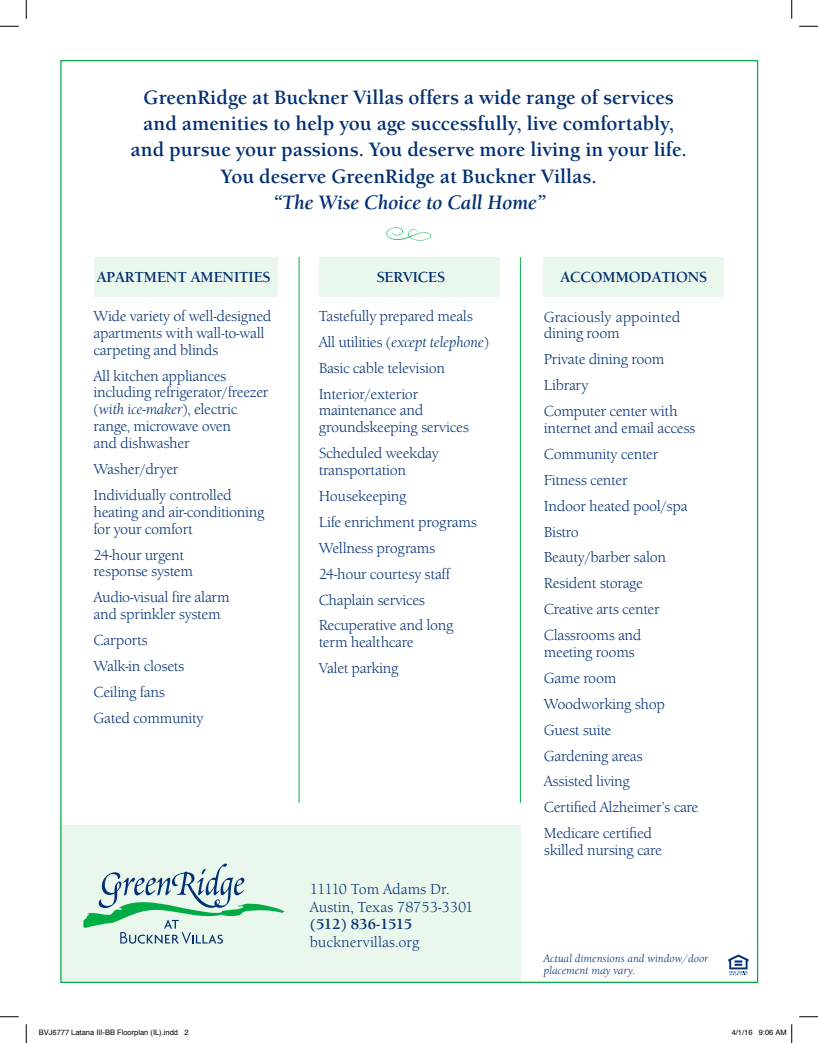
<style>
.page{position:relative;width:818px;height:1043px;background:#fff}
.page>*{position:absolute;margin:0;border:0;box-sizing:border-box;transform-origin:0 0}
.t1{font:700 20px/26.2px "Berkeley Old Style Itc T";color:#002f73;text-align:center}
.t2{font:italic 700 20px "Berkeley Old Style Itc T";color:#002f73}
.t3{font:15px/25.9px "Berkeley Old Style Itc T";letter-spacing:-.02em;color:#002f73}
.t4{font:15px/17.5px "Berkeley Old Style Itc T";color:#002f73}
.t5{font:700 15px "Berkeley Old Style Itc T";color:#002f73}
.t6{font:700 15px "Berkeley Old Style Itc T";letter-spacing:-.025em;color:#002f73}
.t7{font:italic 11.25px/12.5px "Berkeley Old Style Itc T";color:#002f73}
.t8{font:7.5px "Helvetica";color:#000}
.s1{font-style:italic}
</style>
<div class="page">
<div style="left:60px;top:825px;width:460px;height:157px;background:#eaf7ec"></div>
<svg style="left:83px;top:863px;width:201px;height:80px"></svg>
<svg style="left:728px;top:954px;width:20px;height:21px"></svg>
<div style="left:94px;top:257px;width:184px;height:39px;background:#eaf7ec"></div>
<div style="left:543px;top:257px;width:180px;height:39px;background:#eaf7ec"></div>
<div style="left:319px;top:257px;width:180px;height:39px;background:#eaf7ec"></div>
<hr style="left:299px;top:257px;width:1px;height:545px;background:#00ad44">
<hr style="left:520px;top:257px;width:1px;height:545px;background:#00ad44">
<svg style="left:386px;top:227px;width:45px;height:14px"></svg>
<svg style="left:0;top:25px;width:19px;height:2px"></svg>
<svg style="left:799px;top:25px;width:19px;height:2px"></svg>
<svg style="left:0;top:1016px;width:19px;height:1px"></svg>
<svg style="left:799px;top:1016px;width:19px;height:1px"></svg>
<svg style="left:25px;top:0;width:2px;height:19px"></svg>
<svg style="left:25px;top:1024px;width:2px;height:18px"></svg>
<svg style="left:791px;top:0;width:1px;height:19px"></svg>
<svg style="left:791px;top:1024px;width:1px;height:18px"></svg>
<h1 class="t1" style="left:131px;top:84px;width:557px">GreenRidge at Buckner Villas offers a wide range of services and amenities to help you age successfully, live comfortably, and pursue your passions. You deserve more living in your life.<br>You deserve GreenRidge at Buckner Villas.</h1>
<h1 class="t2" style="left:272px;top:190px;width:274px">“The Wise Choice to Call Home”</h1>
<p class="t5" style="left:97px;top:268px;width:175px">APARTMENT AMENITIES</p>
<p class="t3" style="left:94px;top:307px;width:179px;line-height:16.9px">Wide variety of well-designed apartments with wall-to-wall carpeting and blinds</p>
<p class="t3" style="left:94px;top:367px;width:176px;line-height:16.9px">All kitchen appliances including refrigerator/freezer (<span class="s1">with ice-maker</span>), electric range, microwave oven<br>and dishwasher</p>
<p class="t3" style="left:94px;top:456px;width:140px">Washer/dryer<br>Individually controlled</p>
<p class="t3" style="left:94px;top:503px;width:172px;line-height:16.9px">heating and air-conditioning for your comfort</p>
<p class="t3" style="left:94px;top:546px;width:101px;line-height:16.9px">24-hour urgent response system</p>
<p class="t3" style="left:94px;top:589px;width:138px;line-height:16.9px">Audio-visual fire alarm and sprinkler system</p>
<p class="t3" style="left:94px;top:627px;width:111px">Carports<br>Walk-in closets<br>Ceiling fans<br>Gated community</p>
<p class="t5" style="left:377px;top:268px;width:70px">SERVICES</p>
<p class="t3" style="left:319px;top:303px;width:172px">Tastefully prepared meals<br>All utilities (<span class="s1">except telephone</span>)<br>Basic cable television<br>Interior/exterior</p>
<p class="t3" style="left:319px;top:402px;width:152px;line-height:16.9px">maintenance and groundskeeping services</p>
<p class="t3" style="left:319px;top:445px;width:122px;line-height:16.9px">Scheduled weekday transportation</p>
<p class="t3" style="left:319px;top:483px;width:160px">Housekeeping<br>Life enrichment programs<br>Wellness programs<br>24-hour courtesy staff<br>Chaplain services<br>Recuperative and long</p>
<p class="t3" style="left:319px;top:629px;width:96px">term healthcare<br>Valet parking</p>
<p class="t4" style="left:310px;top:880px;width:165px">11110 Tom Adams Dr.<br>Austin, Texas 78753-3301</p>
<p class="t6" style="left:310px;top:915px;width:104px">(512) 836-1515</p>
<p class="t4" style="left:310px;top:933px;width:111px">bucknervillas.org</p>
<p class="t5" style="left:560px;top:268px;width:148px">ACCOMMODATIONS</p>
<p class="t4" style="left:544px;top:308px;width:138px;line-height:16.9px">Graciously appointed dining room</p>
<p class="t3" style="left:544px;top:346px;width:135px">Private dining room<br>Library<br>Computer center with</p>
<p class="t3" style="left:544px;top:415px;width:153px">internet and email access<br>Community center<br>Fitness center<br>Indoor heated pool/spa<br>Bistro<br>Beauty/barber salon<br>Resident storage<br>Creative arts center<br>Classrooms and</p>
<p class="t3" style="left:544px;top:639px;width:156px">meeting rooms<br>Game room<br>Woodworking shop<br>Guest suite<br>Gardening areas<br>Assisted living<br>Certified Alzheimer’s care<br>Medicare certified</p>
<p class="t3" style="left:544px;top:837px;width:120px">skilled nursing care</p>
<p class="t7" style="left:543px;top:952px;width:166px">Actual dimensions and window/door placement may vary.</p>
<p class="t8" style="left:39px;top:1027px;width:151px">BVJ6777 Latana III-BB Floorplan (IL).indd 2</p>
<p class="t8" style="left:731px;top:1027px;width:57px">4/1/16 9:06 AM</p>
</div>
